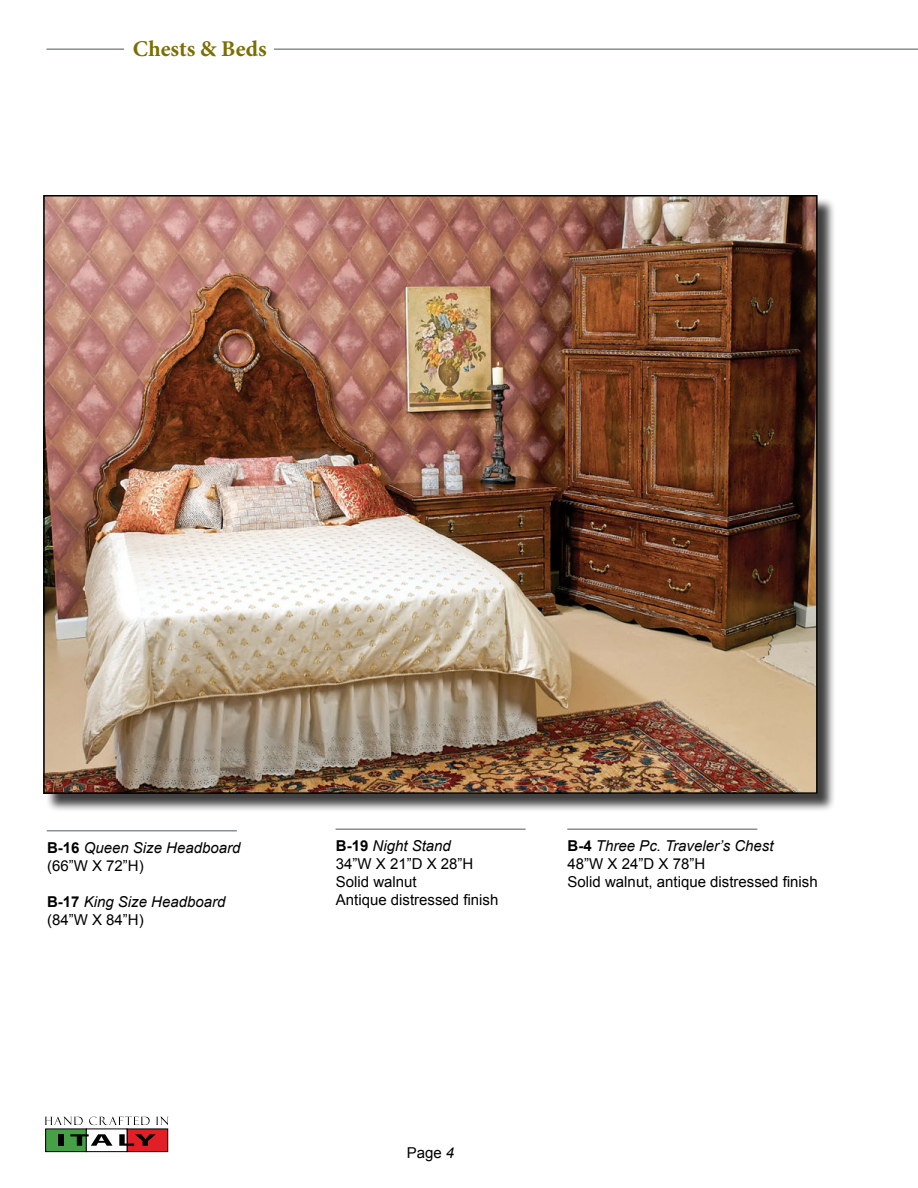
<style>
.page{position:relative;width:918px;height:1188px;background:#fff}
.page>*{position:absolute;margin:0;border:0;box-sizing:border-box;transform-origin:0 0}
.t1{font:700 22.5px "Minion Pro";color:#7a6f00}
.t2{font:15px "Arial";color:#000}
.t3{font:italic 15px "Arial";color:#000}
.s1{font-weight:700;font-style:normal}
.s2{font-style:italic}
</style>
<div class="page">
<hr style="left:46px;top:48px;width:872px;height:2px;background:#8a8c8f">
<div style="left:125px;top:37px;width:149px;height:23px;background:#fff"></div>
<div style="left:46px;top:1129px;width:40px;height:23px;background:#46a146"></div>
<div style="left:45px;top:1128px;width:42px;height:24px;border:1px solid #000"></div>
<div style="left:127px;top:1129px;width:41px;height:23px;background:#e21f26"></div>
<div style="left:127px;top:1128px;width:41px;height:24px;border:1px solid #000"></div>
<div style="left:86px;top:1128px;width:41px;height:24px;border:1px solid #000"></div>
<svg style="left:45px;top:1117px;width:38px;height:8px"></svg>
<svg style="left:89px;top:1116px;width:61px;height:9px"></svg>
<svg style="left:156px;top:1117px;width:12px;height:8px"></svg>
<div style="left:59px;top:1134px;width:5px;height:12px;background:#000"></div>
<svg style="left:70px;top:1134px;width:43px;height:12px"></svg>
<svg style="left:119px;top:1134px;width:37px;height:12px"></svg>
<div style="left:45px;top:197px;width:791px;height:615px;background:#000;opacity:.75"></div>
<img style="left:46px;top:198px;width:769px;height:593px">
<hr style="left:47px;top:830px;width:190px;height:1px;background:#8d8f92">
<hr style="left:336px;top:828px;width:190px;height:2px;background:#8d8f92">
<hr style="left:567px;top:828px;width:190px;height:2px;background:#8d8f92">
<h1 class="t1" style="left:133px;top:33px;width:135px">Chests &amp; Beds</h1>
<p class="t3" style="left:47px;top:838px;width:195px"><span class="s1">B-16</span> Queen Size Headboard</p>
<p class="t2" style="left:47px;top:856px;width:98px">(66”W X 72”H)</p>
<p class="t3" style="left:47px;top:892px;width:180px"><span class="s1">B-17</span> King Size Headboard</p>
<p class="t2" style="left:47px;top:910px;width:98px">(84”W X 84”H)</p>
<p class="t3" style="left:336px;top:836px;width:117px"><span class="s1">B-19</span> Night Stand</p>
<p class="t2" style="left:336px;top:854px;width:139px">34”W X 21”D X 28”H</p>
<p class="t2" style="left:336px;top:872px;width:82px">Solid walnut</p>
<p class="t2" style="left:336px;top:890px;width:164px">Antique distressed finish</p>
<p class="t3" style="left:568px;top:836px;width:207px"><span class="s1">B-4</span> Three Pc. Traveler’s Chest</p>
<p class="t2" style="left:568px;top:854px;width:139px">48”W X 24”D X 78”H</p>
<p class="t2" style="left:568px;top:872px;width:252px">Solid walnut, antique distressed finish</p>
<p class="t2" style="left:407px;top:1143px;width:49px">Page <span class="s2">4</span></p>
</div>
